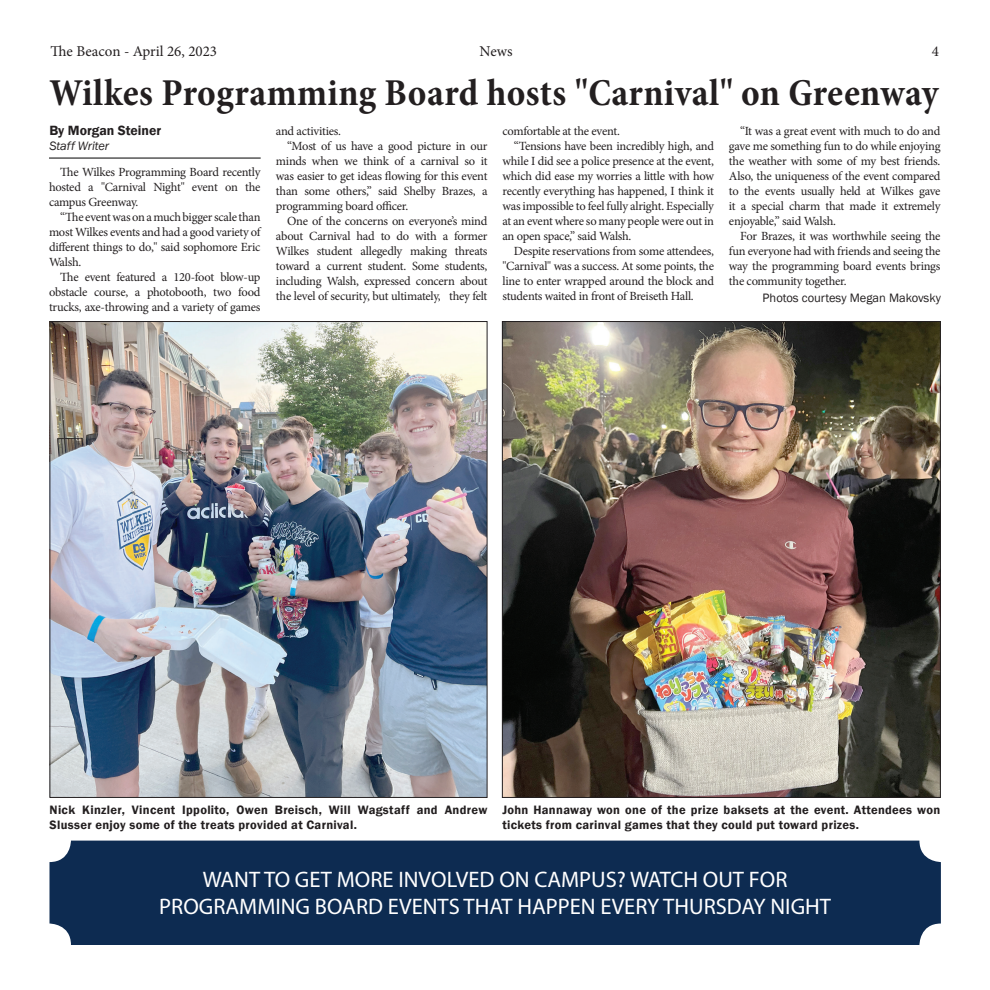
<style>
.page{position:relative;width:990px;height:990px;background:#fff}
.page>*{position:absolute;margin:0;border:0;box-sizing:border-box;transform-origin:0 0}
.t1{font:700 condensed 38.38px "Minion Pro";letter-spacing:.01em;color:#231f20}
.t2{font:22.5px/27px "Myriad Pro";color:#fff;text-align:center}
.t3{font:15px "Minion Pro";color:#231f20}
.t4{font:600 13.75px "Franklin Gothic";color:#231f20}
.t5{font:12.5px/15px "Minion Pro";letter-spacing:-.02em;color:#231f20;text-align:justify}
.t6{font:600 12.5px/15px "Franklin Gothic";letter-spacing:.025em;color:#231f20}
.t7{font:12.5px "Franklin Gothic";color:#231f20}
.t8{font:italic 12.5px "Franklin Gothic";color:#231f20}
</style>
<div class="page">
<hr style="left:49px;top:158px;width:212px;height:1px;background:#000">
<img style="left:52px;top:323px;width:433px;height:473px">
<img style="left:504px;top:323px;width:435px;height:473px">
<div style="left:50px;top:841px;width:891px;height:104px;background:#0d2b51;border-radius:21px"></div>
<p class="t3" style="left:51px;top:41px;width:168px">The Beacon - April 26, 2023</p>
<p class="t3" style="left:480px;top:41px;width:35px">News</p>
<p class="t3" style="left:932px;top:41px;width:9px">4</p>
<h1 class="t1" style="left:49px;top:66px;width:891px">Wilkes Programming Board hosts "Carnival" on Greenway</h1>
<p class="t4" style="left:49px;top:122px;width:113px">By Morgan Steiner</p>
<p class="t8" style="left:49px;top:138px;width:61px">Staff Writer</p>
<p class="t5" style="left:49px;top:164px;width:213px;text-indent:11px">The Wilkes Programming Board recently hosted a "Carnival Night" event on the campus Greenway.</p>
<p class="t5" style="left:49px;top:209px;width:213px;text-indent:11px">“The event was on a much bigger scale than most Wilkes events and had a good variety of different things to do," said sophomore Eric Walsh.</p>
<p class="t5" style="left:49px;top:269px;width:213px;text-indent:11px">The event featured a 120-foot blow-up obstacle course, a photobooth, two food trucks, axe-throwing and a variety of games</p>
<p class="t5" style="left:276px;top:124px;width:67px">and activities.</p>
<p class="t5" style="left:287px;top:139px;width:202px">“Most of us have a good picture in our</p>
<p class="t5" style="left:276px;top:154px;width:213px">minds when we think of a carnival so it</p>
<p class="t5" style="left:276px;top:169px;width:213px">was easier to get ideas flowing for this event</p>
<p class="t5" style="left:276px;top:184px;width:213px">than some others,” said Shelby Brazes, a</p>
<p class="t5" style="left:276px;top:199px;width:134px">programming board officer.</p>
<p class="t5" style="left:287px;top:214px;width:202px">One of the concerns on everyone’s mind</p>
<p class="t5" style="left:276px;top:229px;width:213px">about Carnival had to do with a former</p>
<p class="t5" style="left:276px;top:244px;width:213px">Wilkes student allegedly making threats</p>
<p class="t5" style="left:276px;top:259px;width:213px">toward a current student. Some students,</p>
<p class="t5" style="left:276px;top:274px;width:213px">including Walsh, expressed concern about</p>
<p class="t5" style="left:276px;top:289px;width:213px">the level of security, but ultimately, they felt</p>
<p class="t5" style="left:502px;top:124px;width:119px">comfortable at the event.</p>
<p class="t5" style="left:514px;top:139px;width:202px">“Tensions have been incredibly high, and</p>
<p class="t5" style="left:502px;top:154px;width:213px">while I did see a police presence at the event,</p>
<p class="t5" style="left:502px;top:169px;width:213px">which did ease my worries a little with how</p>
<p class="t5" style="left:502px;top:184px;width:213px">recently everything has happened, I think it</p>
<p class="t5" style="left:502px;top:199px;width:213px">was impossible to feel fully alright. Especially</p>
<p class="t5" style="left:502px;top:214px;width:213px">at an event where so many people were out in</p>
<p class="t5" style="left:502px;top:229px;width:131px">an open space,” said Walsh.</p>
<p class="t5" style="left:514px;top:244px;width:202px">Despite reservations from some attendees,</p>
<p class="t5" style="left:502px;top:259px;width:213px">"Carnival" was a success. At some points, the</p>
<p class="t5" style="left:502px;top:274px;width:213px">line to enter wrapped around the block and</p>
<p class="t5" style="left:502px;top:289px;width:193px">students waited in front of Breiseth Hall.</p>
<p class="t5" style="left:729px;top:124px;width:213px;text-indent:11px">“It was a great event with much to do and gave me something fun to do while enjoying the weather with some of my best friends.<br>Also, the uniqueness of the event compared to the events usually held at Wilkes gave it a special charm that made it extremely enjoyable,” said Walsh.</p>
<p class="t5" style="left:729px;top:229px;width:213px;text-indent:11px">For Brazes, it was worthwhile seeing the fun everyone had with friends and seeing the way the programming board events brings the community together.</p>
<p class="t7" style="left:763px;top:290px;width:180px">Photos courtesy Megan Makovsky</p>
<p class="t6" style="left:50px;top:803px;width:439px">Nick Kinzler, Vincent Ippolito, Owen Breisch, Will Wagstaff and Andrew<br>Slusser enjoy some of the treats provided at Carnival.</p>
<p class="t6" style="left:502px;top:803px;width:440px">John Hannaway won one of the prize baksets at the event. Attendees won tickets from carinval games that they could put toward prizes.</p>
<h2 class="t2" style="left:159px;top:866px;width:673px">WANT TO GET MORE INVOLVED ON CAMPUS? WATCH OUT FOR<br>PROGRAMMING BOARD EVENTS THAT HAPPEN EVERY THURSDAY NIGHT</h2>
</div>
